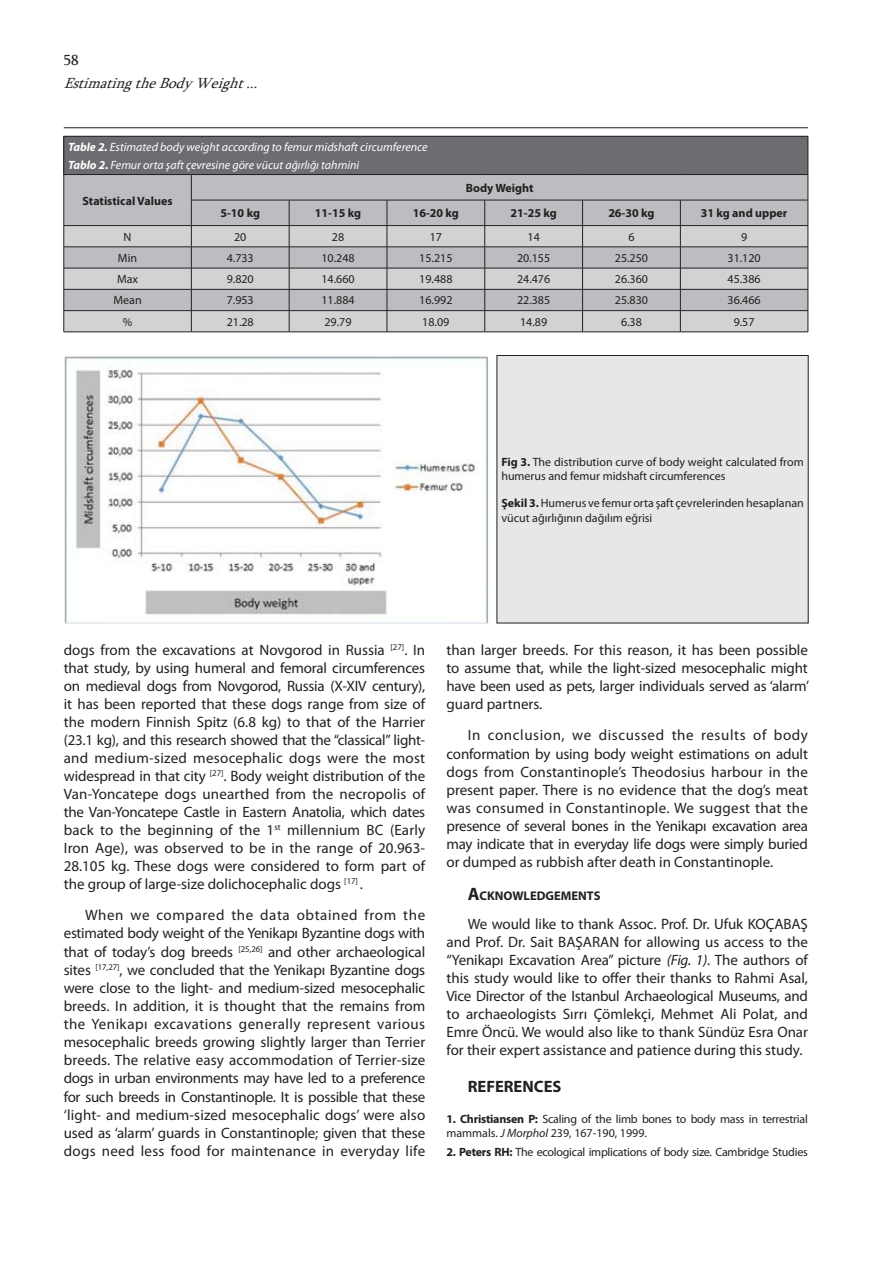
<style>
.page{position:relative;width:893px;height:1263px;background:#fff}
.page>*{position:absolute;margin:0;border:0;box-sizing:border-box;transform-origin:0 0}
.METIN{font:700 16.5px "Myriad Pro";color:#231f20}
.METIN-2{font:15px/18.1px "Myriad Pro";color:#231f20;text-align:justify}
.UST_BILGI_SOL{font:italic 15px "Sylfaen";color:#231f20}
.sol_numara{font:15px "Sylfaen";color:#231f20}
.METIN-3{font:700 12.6px "Myriad Pro";color:#231f20}
.METIN-4{font:12px/14.4px "Myriad Pro";color:#231f20}
.KAYNAK{font:12px/14.4px "Myriad Pro";letter-spacing:-.02em;color:#231f20}
.TABLO{font:12px "Myriad Pro";color:#231f20}
.TABLO-2{font:italic 12px "Myriad Pro";color:#fff}
.TABLO-3{font:700 12px "Myriad Pro";color:#231f20}
.s1{font-weight:700}
.s2{font-size:18px}
.s3{font-style:italic}
</style>
<div class="page">
<hr style="left:64px;top:127px;width:744px;height:1px;background:#231f20">
<div style="left:64px;top:136px;width:744px;height:39px;background:#6c6d70"></div>
<hr style="left:64px;top:136px;width:127px;height:1px;background:#231f20">
<hr style="left:64px;top:136px;width:1px;height:38px;background:#231f20">
<hr style="left:191px;top:136px;width:98px;height:1px;background:#231f20">
<hr style="left:289px;top:136px;width:98px;height:1px;background:#231f20">
<hr style="left:387px;top:136px;width:98px;height:1px;background:#231f20">
<hr style="left:485px;top:136px;width:98px;height:1px;background:#231f20">
<hr style="left:583px;top:136px;width:97px;height:1px;background:#231f20">
<hr style="left:680px;top:136px;width:128px;height:1px;background:#231f20">
<hr style="left:808px;top:136px;width:1px;height:38px;background:#231f20">
<hr style="left:64px;top:174px;width:127px;height:1px;background:#231f20">
<hr style="left:191px;top:174px;width:98px;height:1px;background:#231f20">
<hr style="left:289px;top:174px;width:98px;height:1px;background:#231f20">
<hr style="left:387px;top:174px;width:98px;height:1px;background:#231f20">
<hr style="left:485px;top:174px;width:98px;height:1px;background:#231f20">
<hr style="left:583px;top:174px;width:97px;height:1px;background:#231f20">
<hr style="left:680px;top:174px;width:128px;height:1px;background:#231f20">
<svg style="left:64px;top:175px;width:745px;height:157px;background:#bcbdbf"></svg>
<hr style="left:64px;top:332px;width:127px;height:1px;background:#231f20">
<hr style="left:191px;top:332px;width:98px;height:1px;background:#231f20">
<hr style="left:289px;top:332px;width:98px;height:1px;background:#231f20">
<hr style="left:387px;top:332px;width:98px;height:1px;background:#231f20">
<hr style="left:485px;top:332px;width:98px;height:1px;background:#231f20">
<hr style="left:583px;top:332px;width:97px;height:1px;background:#231f20">
<hr style="left:680px;top:332px;width:128px;height:1px;background:#231f20">
<img style="left:66px;top:357px;width:421px;height:264px">
<div style="left:64px;top:355px;width:425px;height:268px;border:1px solid #fff"></div>
<div style="left:497px;top:355px;width:311px;height:268px;background:#e6e7e9"></div>
<p class="sol_numara" style="left:64px;top:50px;width:16px">58</p>
<p class="UST_BILGI_SOL" style="left:64px;top:73px;width:202px">EstimatingtheBodyWeight...</p>
<p class="TABLO-2" style="left:68px;top:139px;width:361px"><span class="s1">Table 2.</span> Estimated body weight according to femur midshaft circumference</p>
<p class="TABLO-2" style="left:68px;top:158px;width:293px"><span class="s1">Tablo 2.</span> Femur orta şaft çevresine göre vücut ağırlığı tahmini</p>
<p class="TABLO-3" style="left:83px;top:193px;width:92px">Statistical Values</p>
<p class="TABLO-3" style="left:466px;top:180px;width:69px">Body Weight</p>
<p class="TABLO-3" style="left:220px;top:205px;width:41px">5-10 kg</p>
<p class="TABLO-3" style="left:315px;top:205px;width:48px">11-15 kg</p>
<p class="TABLO-3" style="left:413px;top:205px;width:48px">16-20 kg</p>
<p class="TABLO-3" style="left:510px;top:205px;width:48px">21-25 kg</p>
<p class="TABLO-3" style="left:608px;top:205px;width:48px">26-30 kg</p>
<p class="TABLO-3" style="left:701px;top:205px;width:88px">31 kg and upper</p>
<p class="TABLO" style="left:124px;top:229px;width:9px">N</p>
<p class="TABLO" style="left:234px;top:229px;width:14px">20</p>
<p class="TABLO" style="left:332px;top:229px;width:14px">28</p>
<p class="TABLO" style="left:430px;top:229px;width:14px">17</p>
<p class="TABLO" style="left:527px;top:229px;width:14px">14</p>
<p class="TABLO" style="left:628px;top:229px;width:8px">6</p>
<p class="TABLO" style="left:741px;top:229px;width:8px">9</p>
<p class="TABLO" style="left:118px;top:251px;width:21px">Min</p>
<p class="TABLO" style="left:227px;top:251px;width:29px">4.733</p>
<p class="TABLO" style="left:321px;top:251px;width:35px">10.248</p>
<p class="TABLO" style="left:419px;top:251px;width:35px">15.215</p>
<p class="TABLO" style="left:517px;top:251px;width:35px">20.155</p>
<p class="TABLO" style="left:615px;top:251px;width:35px">25.250</p>
<p class="TABLO" style="left:727px;top:251px;width:35px">31.120</p>
<p class="TABLO" style="left:117px;top:272px;width:23px">Max</p>
<p class="TABLO" style="left:227px;top:272px;width:29px">9.820</p>
<p class="TABLO" style="left:321px;top:272px;width:35px">14.660</p>
<p class="TABLO" style="left:419px;top:272px;width:35px">19.488</p>
<p class="TABLO" style="left:517px;top:272px;width:35px">24.476</p>
<p class="TABLO" style="left:615px;top:272px;width:35px">26.360</p>
<p class="TABLO" style="left:727px;top:272px;width:35px">45.386</p>
<p class="TABLO" style="left:113px;top:293px;width:30px">Mean</p>
<p class="TABLO" style="left:227px;top:293px;width:29px">7.953</p>
<p class="TABLO" style="left:321px;top:293px;width:35px">11.884</p>
<p class="TABLO" style="left:419px;top:293px;width:35px">16.992</p>
<p class="TABLO" style="left:517px;top:293px;width:35px">22.385</p>
<p class="TABLO" style="left:615px;top:293px;width:35px">25.830</p>
<p class="TABLO" style="left:727px;top:293px;width:35px">36.466</p>
<p class="TABLO" style="left:123px;top:314px;width:11px">%</p>
<p class="TABLO" style="left:227px;top:314px;width:29px">21.28</p>
<p class="TABLO" style="left:324px;top:314px;width:29px">29.79</p>
<p class="TABLO" style="left:422px;top:314px;width:29px">18.09</p>
<p class="TABLO" style="left:520px;top:314px;width:29px">14.89</p>
<p class="TABLO" style="left:621px;top:314px;width:22px">6.38</p>
<p class="TABLO" style="left:734px;top:314px;width:22px">9.57</p>
<p class="METIN-4" style="left:501px;top:454px;width:304px"><span class="s1">Fig 3.</span> The distribution curve of body weight calculated from humerus and femur midshaft circumferences</p>
<p class="METIN-4" style="left:501px;top:496px;width:304px"><span class="s1">Şekil 3.</span>Humerus ve femur orta şaft çevrelerinden hesaplanan vücut ağırlığının dağılım eğrisi</p>
<p class="METIN-2" style="left:64px;top:641px;width:363px">dogs from the excavations at Novgorod in Russia <sup>[27]</sup>. In that study, by using humeral and femoral circumferences on medieval dogs from Novgorod, Russia (X-XIV century), it has been reported that these dogs range from size of the modern Finnish Spitz (6.8 kg) to that of the Harrier (23.1 kg), and this research showed that the “classical” light&shy;and medium-sized mesocephalic dogs were the most widespread in that city <sup>[27]</sup>. Body weight distribution of the Van-Yoncatepe dogs unearthed from the necropolis of the Van-Yoncatepe Castle in Eastern Anatolia, which dates back to the beginning of the 1<sup>st</sup> millennium BC (Early Iron Age), was observed to be in the range of 20.963- 28.105 kg. These dogs were considered to form part of the group of large-size dolichocephalic dogs <sup>[17]</sup> .</p>
<p class="METIN-2" style="left:64px;top:906px;width:363px;text-indent:21px">When we compared the data obtained from the estimated body weight of the Yenikapı Byzantine dogs with that of today’s dog breeds <sup>[25,26]</sup> and other archaeological sites <sup>[17,27]</sup>, we concluded that the Yenikapı Byzantine dogs were close to the light- and medium-sized mesocephalic breeds. In addition, it is thought that the remains from the Yenikapı excavations generally represent various mesocephalic breeds growing slightly larger than Terrier breeds. The relative easy accommodation of Terrier-size dogs in urban environments may have led to a preference for such breeds in Constantinople. It is possible that these ‘light- and medium-sized mesocephalic dogs’ were also used as ‘alarm’ guards in Constantinople; given that these dogs need less food for maintenance in everyday life</p>
<p class="METIN-2" style="left:446px;top:641px;width:364px">than larger breeds. For this reason, it has been possible to assume that, while the light-sized mesocephalic might have been used as pets, larger individuals served as ‘alarm’ guard partners.</p>
<p class="METIN-2" style="left:446px;top:726px;width:363px;text-indent:21px">In conclusion, we discussed the results of body conformation by using body weight estimations on adult dogs from Constantinople’s Theodosius harbour in the present paper. There is no evidence that the dog’s meat was consumed in Constantinople. We suggest that the presence of several bones in the Yenikapı excavation area may indicate that in everyday life dogs were simply buried or dumped as rubbish after death in Constantinople.</p>
<p class="METIN-3" style="left:468px;top:887px;width:134px"><span class="s2">A</span>CKNOWLEDGEMENTS</p>
<p class="METIN-2" style="left:446px;top:914px;width:363px;text-indent:21px">We would like to thank Assoc. Prof. Dr. Ufuk KOÇABAŞ and Prof. Dr. Sait BAŞARAN for allowing us access to the “Yenikapı Excavation Area” picture <span class="s3">(Fig. 1)</span>. The authors of this study would like to offer their thanks to Rahmi Asal, Vice Director of the Istanbul Archaeological Museums, and to archaeologists Sırrı Çömlekçi, Mehmet Ali Polat, and Emre Öncü. We would also like to thank Sündüz Esra Onar for their expert assistance and patience during this study.</p>
<p class="METIN" style="left:468px;top:1075px;width:95px">REFERENCES</p>
<p class="KAYNAK" style="left:446px;top:1111px;width:363px"><span class="s1">1. Christiansen P:</span> Scaling of the limb bones to body mass in terrestrial mammals. <span class="s3">J Morphol</span> 239, 167-190, 1999.</p>
<p class="KAYNAK" style="left:446px;top:1144px;width:363px"><span class="s1">2. Peters RH:</span> The ecological implications of body size. Cambridge Studies</p>
</div>
